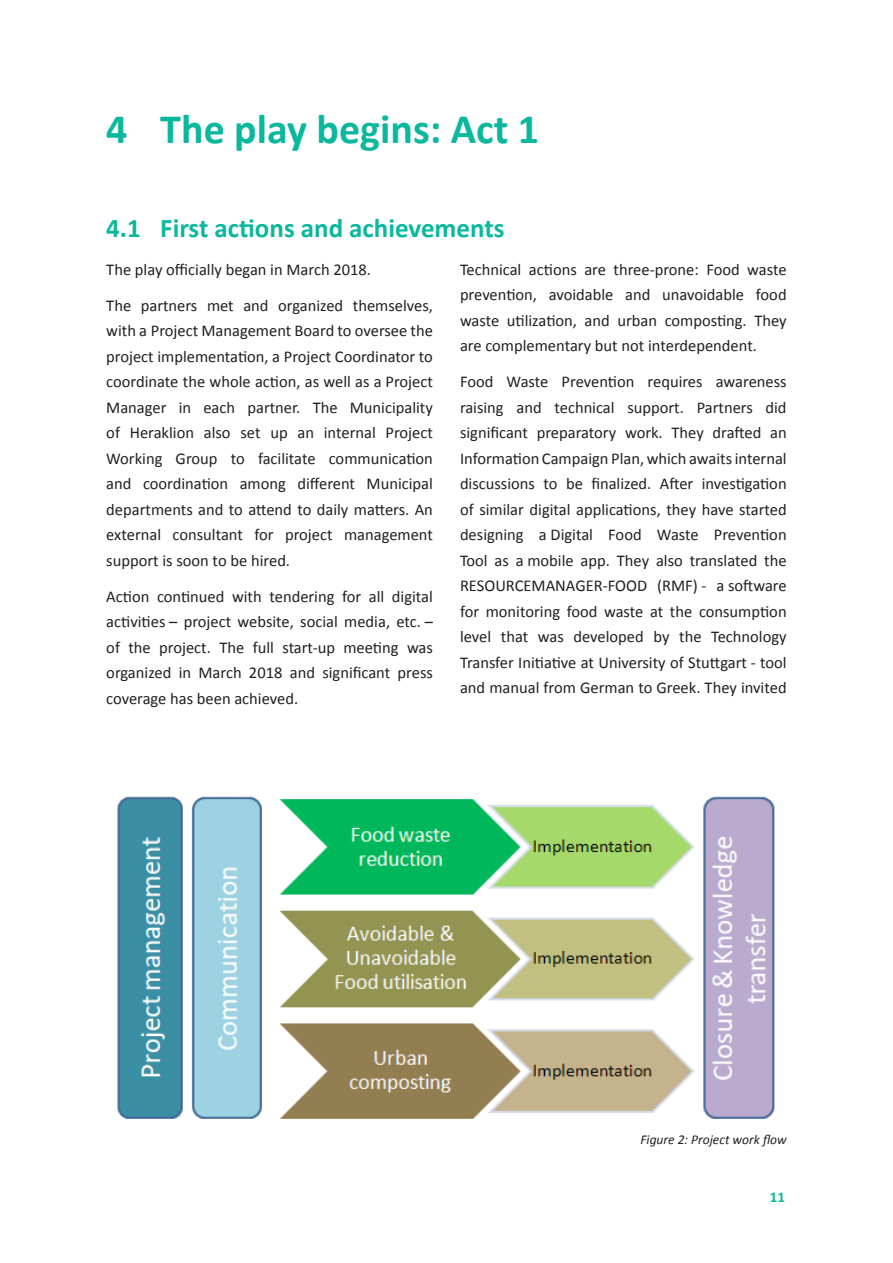
<style>
.page{position:relative;width:893px;height:1263px;background:#fff}
.page>*{position:absolute;margin:0;border:0;box-sizing:border-box;transform-origin:0 0}
.t1{font:700 42px "Calibri";color:#09b89d}
.t2{font:700 27px "Calibri";color:#09b89d}
.Para{font:16.5px/25.5px "Calibri";color:#231f20;text-align:justify}
.t3{font:700 15px "Calibri";color:#09b89d}
.FigureCaption{font:italic 13.5px "Calibri";color:#231f20}
</style>
<div class="page">
<img style="left:117px;top:796px;width:658px;height:323px">
<h1 class="t1" style="left:106px;top:99px;width:434px">4 The play begins: Act 1</h1>
<h2 class="t2" style="left:106px;top:209px;width:400px">4.1 First actions and achievements</h2>
<p class="Para" style="left:106px;top:256px;width:266px">The play officially began in March 2018.</p>
<p class="Para" style="left:106px;top:292px;width:328px">The partners met and organized themselves, with a Project Management Board to oversee the project implementation, a Project Coordinator to coordinate the whole action, as well as a Project Manager in each partner. The Municipality of Heraklion also set up an internal Project Working Group to facilitate communication and coordination among different Municipal departments and to attend to daily matters. An external consultant for project management support is soon to be hired.</p>
<p class="Para" style="left:106px;top:583px;width:328px">Action continued with tendering for all digital activities – project website, social media, etc. – of the project. The full start-up meeting was organized in March 2018 and significant press coverage has been achieved.</p>
<p class="Para" style="left:460px;top:256px;width:328px">Technical actions are three-prone: Food waste prevention, avoidable and unavoidable food waste utilization, and urban composting. They are complementary but not interdependent.</p>
<p class="Para" style="left:460px;top:369px;width:328px">Food Waste Prevention requires awareness raising and technical support. Partners did significant preparatory work. They drafted an Information Campaign Plan, which awaitsinternal discussions to be finalized. After investigation of similar digital applications, they have started designing a Digital Food Waste Prevention Tool as a mobile app. They also translated the RESOURCEMANAGER-FOOD (RMF) - a software for monitoring food waste at the consumption level that was developed by the Technology Transfer Initiative at University of Stuttgart - tool and manual from German to Greek. They invited</p>
<p class="FigureCaption" style="left:640px;top:1130px;width:148px">Figure 2: Project work flow</p>
<p class="t3" style="left:770px;top:1186px;width:17px">11</p>
</div>
